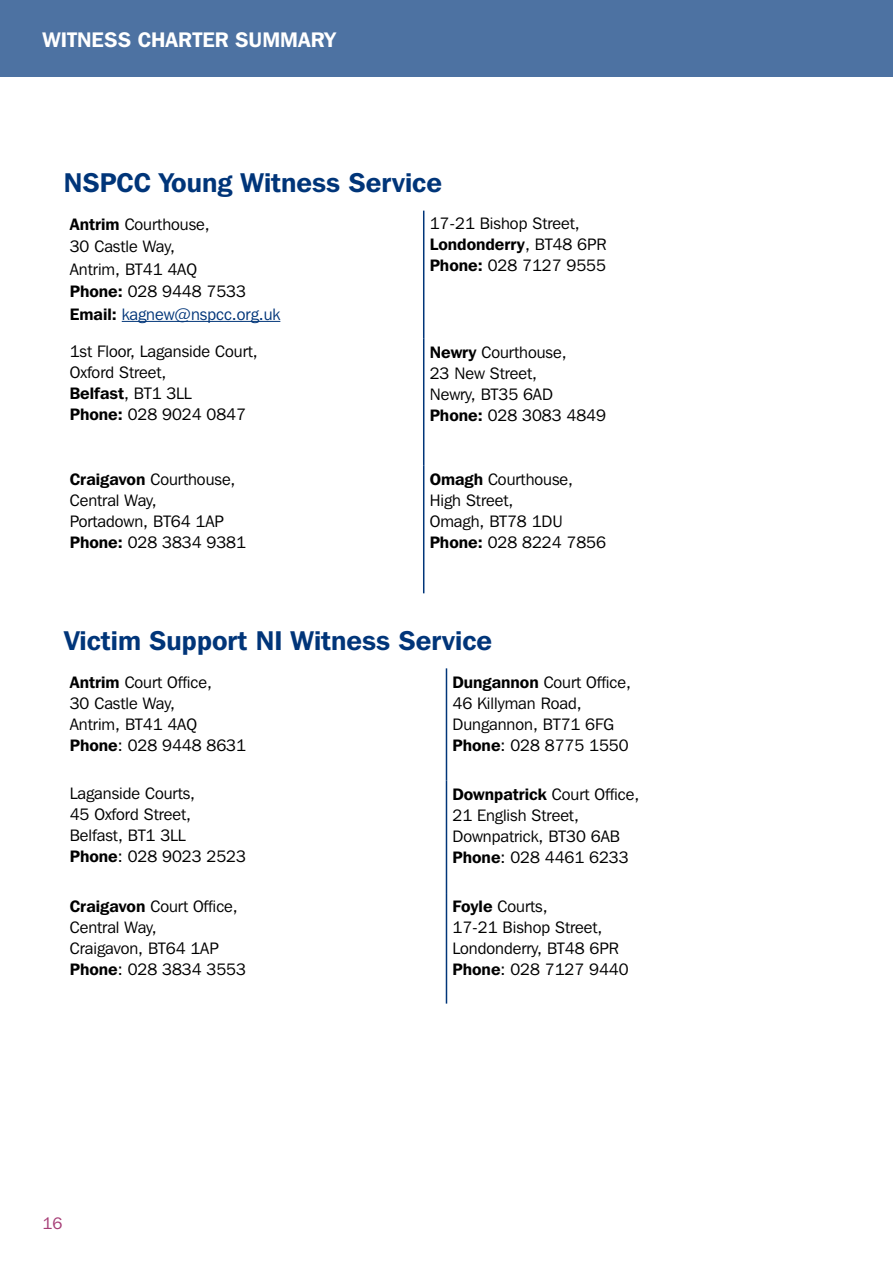
<style>
.page{position:relative;width:893px;height:1263px;background:#fff}
.page>*{position:absolute;margin:0;border:0;box-sizing:border-box;transform-origin:0 0}
.t1{font:600 27px "Franklin Gothic IT Cby BT";color:#003579}
.t2{font:600 21px "Franklin Gothic IT Cby BT";color:#fff}
.t3{font:16.5px/21px "Franklin Gothic IT Cby BT";color:#000}
.t4{font:16.5px "Franklin Gothic IT Cby BT";color:#a63d76}
.s1{font-weight:600}
.s2{color:#003579}
</style>
<div class="page">
<div style="left:0;top:0;width:893px;height:77px;background:#4d72a2"></div>
<hr style="left:423px;top:211px;width:1px;height:127px;background:#003579">
<hr style="left:423px;top:338px;width:1px;height:128px;background:#003579">
<hr style="left:423px;top:466px;width:1px;height:127px;background:#003579">
<hr style="left:122px;top:321px;width:158px;height:1px;background:#003579">
<hr style="left:446px;top:668px;width:1px;height:113px;background:#003579">
<hr style="left:446px;top:781px;width:1px;height:112px;background:#003579">
<hr style="left:446px;top:893px;width:1px;height:110px;background:#003579">
<p class="t2" style="left:43px;top:26px;width:295px">WITNESS CHARTER SUMMARY</p>
<h1 class="t1" style="left:64px;top:165px;width:380px">NSPCC Young Witness Service</h1>
<p class="t3" style="left:70px;top:213px;width:212px;line-height:22.5px"><span class="s1">Antrim</span> Courthouse,<br>30 Castle Way,<br>Antrim, BT41 4AQ<br><span class="s1">Phone:</span> 028 9448 7533<br><span class="s1">Email:</span> <span class="s2">kagnew@nspcc.org.uk</span></p>
<p class="t3" style="left:430px;top:213px;width:178px">17-21 Bishop Street,<br><span class="s1">Londonderry</span>, BT48 6PR<br><span class="s1">Phone:</span> 028 7127 9555</p>
<p class="t3" style="left:70px;top:340px;width:190px">1st Floor, Laganside Court,<br>Oxford Street,<br><span class="s1">Belfast</span>, BT1 3LL<br><span class="s1">Phone:</span> 028 9024 0847</p>
<p class="t3" style="left:430px;top:341px;width:178px"><span class="s1">Newry</span> Courthouse,<br>23 New Street,<br>Newry, BT35 6AD<br><span class="s1">Phone:</span> 028 3083 4849</p>
<p class="t3" style="left:70px;top:469px;width:178px"><span class="s1">Craigavon</span> Courthouse,<br>Central Way,<br>Portadown, BT64 1AP<br><span class="s1">Phone:</span> 028 3834 9381</p>
<p class="t3" style="left:430px;top:469px;width:178px"><span class="s1">Omagh</span> Courthouse,<br>High Street,<br>Omagh, BT78 1DU<br><span class="s1">Phone:</span> 028 8224 7856</p>
<h1 class="t1" style="left:64px;top:623px;width:430px">Victim Support NI Witness Service</h1>
<p class="t3" style="left:70px;top:671px;width:178px"><span class="s1">Antrim</span> Court Office,<br>30 Castle Way,<br>Antrim, BT41 4AQ<br><span class="s1">Phone</span>: 028 9448 8631</p>
<p class="t3" style="left:452px;top:671px;width:180px"><span class="s1">Dungannon</span> Court Office,<br>46 Killyman Road,<br>Dungannon, BT71 6FG<br><span class="s1">Phone</span>: 028 8775 1550</p>
<p class="t3" style="left:70px;top:783px;width:178px">Laganside Courts,<br>45 Oxford Street,<br>Belfast, BT1 3LL<br><span class="s1">Phone</span>: 028 9023 2523</p>
<p class="t3" style="left:452px;top:783px;width:188px"><span class="s1">Downpatrick</span> Court Office,<br>21 English Street,<br>Downpatrick, BT30 6AB<br><span class="s1">Phone</span>: 028 4461 6233</p>
<p class="t3" style="left:70px;top:896px;width:178px"><span class="s1">Craigavon</span> Court Office,<br>Central Way,<br>Craigavon, BT64 1AP<br><span class="s1">Phone</span>: 028 3834 3553</p>
<p class="t3" style="left:452px;top:896px;width:178px"><span class="s1">Foyle</span> Courts,<br>17-21 Bishop Street,<br>Londonderry, BT48 6PR<br><span class="s1">Phone</span>: 028 7127 9440</p>
<p class="t4" style="left:43px;top:1213px;width:21px">16</p>
</div>
